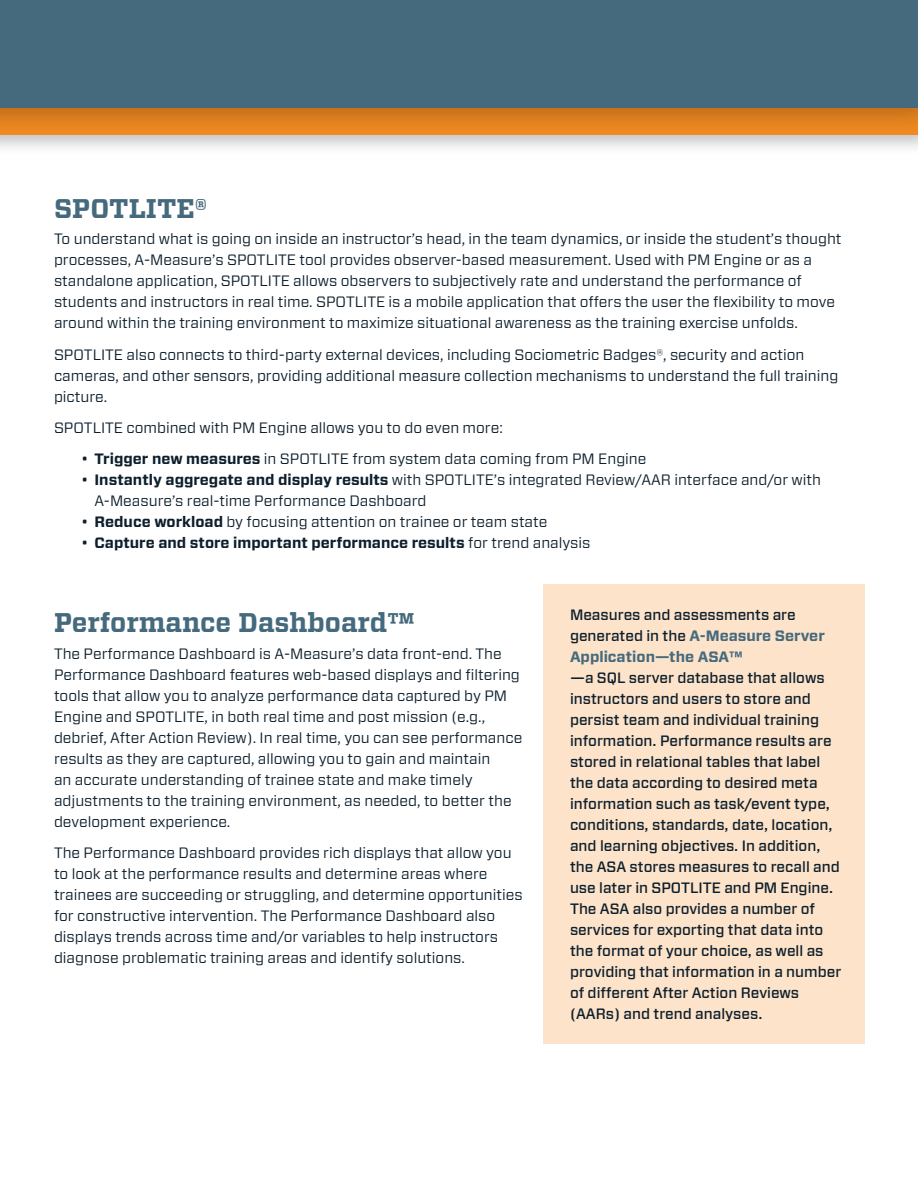
<style>
.page{position:relative;width:918px;height:1188px;background:#fff}
.page>*{position:absolute;margin:0;border:0;box-sizing:border-box;transform-origin:0 0}
.t1{font:700 27px "Vitesse";color:#456a7d}
.t2{font:15px/21px "Forza";color:#0d1f2c}
.t3{font:500 15px/21px "Forza";color:#0d1f2c}
.t4{font:700 15px "Forza";color:#0d1f2c}
.s1{font-weight:700}
.s2{font-weight:400}
.s3{font-weight:700;color:#456a7d}
</style>
<div class="page">
<div style="left:0;top:0;width:918px;height:157px;background:#000;opacity:.25"></div>
<div style="left:0;top:0;width:918px;height:137px;background:#000;opacity:.25"></div>
<div style="left:0;top:0;width:918px;height:107px;background:#456a7d"></div>
<div style="left:543px;top:584px;width:322px;height:459px;background:#fde3c9"></div>
<h1 class="t1" style="left:54px;top:191px;width:155px">SPOTLITE®</h1>
<p class="t2" style="left:54px;top:228px;width:789px">To understand what is going on inside an instructor’s head, in the team dynamics, or inside the student’s thought processes, A-Measure’s SPOTLITE tool provides observer-based measurement. Used with PM Engine or as a standalone application, SPOTLITE allows observers to subjectively rate and understand the performance of students and instructors in real time. SPOTLITE is a mobile application that offers the user the flexibility to move around within the training environment to maximize situational awareness as the training exercise unfolds.</p>
<p class="t2" style="left:54px;top:344px;width:786px">SPOTLITE also connects to third-party external devices, including Sociometric Badges®, security and action cameras, and other sensors, providing additional measure collection mechanisms to understand the full training picture.</p>
<p class="t2" style="left:54px;top:417px;width:450px">SPOTLITE combined with PM Engine allows you to do even more:</p>
<p class="t2" style="left:81px;top:448px;width:567px">• <span class="s1">Trigger new measures</span> in SPOTLITE from system data coming from PM Engine</p>
<p class="t2" style="left:94px;top:469px;width:728px;text-indent:-14px">• <span class="s1">Instantly aggregate and display results</span> with SPOTLITE’s integrated Review/AAR interface and/or with<br>A-Measure’s real-time Performance Dashboard</p>
<p class="t2" style="left:81px;top:511px;width:468px">• <span class="s1">Reduce workload</span> by focusing attention on trainee or team state</p>
<p class="t4" style="left:81px;top:533px;width:511px"><span class="s2">•</span> Capture and store important performance results <span class="s2">for trend analysis</span></p>
<h1 class="t1" style="left:54px;top:605px;width:362px">Performance Dashboard™</h1>
<p class="t2" style="left:54px;top:643px;width:470px">The Performance Dashboard is A-Measure’s data front-end. The Performance Dashboard features web-based displays and filtering tools that allow you to analyze performance data captured by PM Engine and SPOTLITE, in both real time and post mission (e.g., debrief, After Action Review). In real time, you can see performance results as they are captured, allowing you to gain and maintain<br>an accurate understanding of trainee state and make timely adjustments to the training environment, as needed, to better the development experience.</p>
<p class="t2" style="left:54px;top:842px;width:470px">The Performance Dashboard provides rich displays that allow you to look at the performance results and determine areas where trainees are succeeding or struggling, and determine opportunities for constructive intervention. The Performance Dashboard also displays trends across time and/or variables to help instructors diagnose problematic training areas and identify solutions.</p>
<p class="t3" style="left:570px;top:605px;width:256px">Measures and assessments are generated in the <span class="s3">A-Measure Server<br>Application—the ASA™</span></p>
<p class="t3" style="left:570px;top:668px;width:273px">—a SQL server database that allows instructors and users to store and persist team and individual training information. Performance results are stored in relational tables that label the data according to desired meta information such as task/event type, conditions, standards, date, location, and learning objectives. In addition, the ASA stores measures to recall and use later in SPOTLITE and PM Engine.<br>The ASA also provides a number of services for exporting that data into the format of your choice, as well as providing that information in a number of different After Action Reviews (AARs) and trend analyses.</p>
</div>
